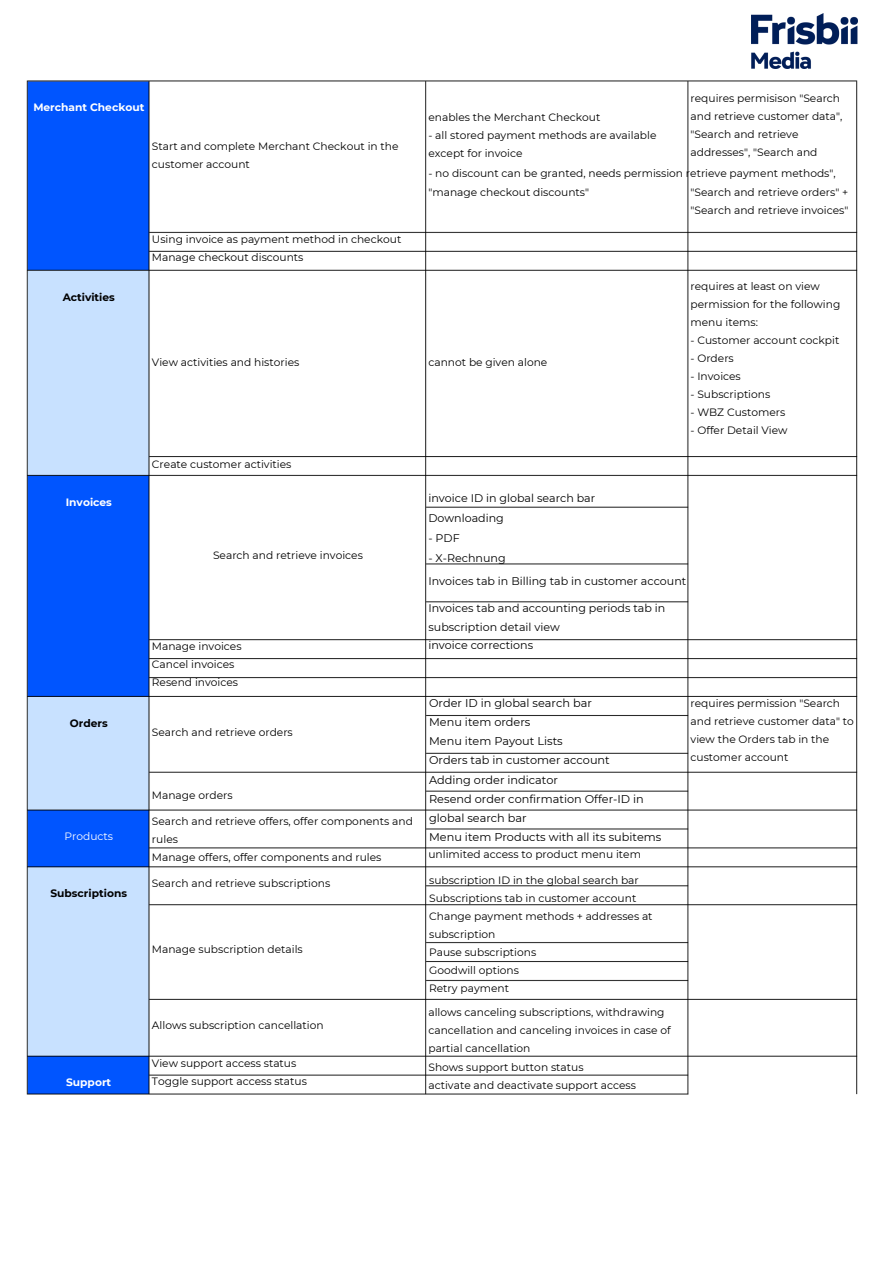
<style>
.page{position:relative;width:894px;height:1264px;background:#fff}
.page>*{position:absolute;margin:0;border:0;box-sizing:border-box;transform-origin:0 0}
.t1{font:11.25px/19px "Montserrat";color:#000}
.t2{font:11.1px/20px "Montserrat";color:#000}
.t3{font:10.65px/18px "Montserrat";color:#000}
.t4{font:700 10.65px "Montserrat";color:#fff}
.t5{font:700 10.65px "Montserrat";color:#000}
.t6{font:10.65px "Montserrat";color:#fff}
</style>
<div class="page">
<img style="left:26px;top:80px;width:832px;height:1015px">
<img style="left:751px;top:13px;width:106px;height:55px">
<h1 class="t4" style="left:33px;top:101px;width:112px">Merchant Checkout</h1>
<h1 class="t3" style="left:152px;top:137px;width:248px">Start and complete Merchant Checkout in the</h1>
<p class="t3" style="left:152px;top:155px;width:99px">customer account</p>
<p class="t5" style="left:63px;top:290px;width:54px">Activities</p>
<p class="t3" style="left:152px;top:230px;width:251px">Using invoice as payment method in checkout<br>Manage checkout discounts</p>
<p class="t3" style="left:152px;top:353px;width:149px">View activities and histories</p>
<h1 class="t4" style="left:66px;top:495px;width:48px">Invoices</h1>
<p class="t3" style="left:152px;top:455px;width:141px">Create customer activities</p>
<p class="t3" style="left:213px;top:546px;width:151px">Search and retrieve invoices</p>
<p class="t5" style="left:70px;top:716px;width:39px">Orders</p>
<p class="t6" style="left:64px;top:830px;width:50px">Products</p>
<p class="t5" style="left:50px;top:886px;width:78px">Subscriptions</p>
<p class="t3" style="left:152px;top:637px;width:91px">Manage invoices<br>Cancel invoices<br>Resend invoices</p>
<p class="t3" style="left:152px;top:723px;width:142px">Search and retrieve orders</p>
<h1 class="t3" style="left:152px;top:786px;width:82px">Manage orders</h1>
<h1 class="t3" style="left:152px;top:812px;width:262px">Search and retrieve offers, offer components and</h1>
<h1 class="t3" style="left:152px;top:830px;width:28px">rules</h1>
<p class="t3" style="left:152px;top:848px;width:231px">Manage offers, offer components and rules</p>
<p class="t3" style="left:152px;top:874px;width:180px">Search and retrieve subscriptions</p>
<h1 class="t3" style="left:152px;top:940px;width:152px">Manage subscription details</h1>
<p class="t4" style="left:66px;top:1075px;width:47px">Support</p>
<p class="t3" style="left:152px;top:1015px;width:173px">Allows subscription cancellation</p>
<p class="t3" style="left:152px;top:1053px;width:156px">View support access status<br>Toggle support access status</p>
<p class="t3" style="left:690px;top:89px;width:153px">requires permisison "Search and retrieve customer data", "Search and retrieve addresses", "Search and</p>
<p class="t3" style="left:428px;top:108px;width:173px">enables the Merchant Checkout</p>
<p class="t3" style="left:428px;top:126px;width:229px">- all stored payment methods are available except for invoice</p>
<p class="t3" style="left:428px;top:164px;width:408px">- no discount can be granted, needs permission retrieve payment methods",</p>
<p class="t3" style="left:428px;top:183px;width:162px">"manage checkout discounts"</p>
<p class="t3" style="left:690px;top:183px;width:159px">"Search and retrieve orders" + "Search and retrieve invoices"</p>
<p class="t3" style="left:428px;top:353px;width:120px">cannot be given alone</p>
<p class="t3" style="left:690px;top:277px;width:151px">requires at least on view permission for the following menu items:</p>
<p class="t3" style="left:690px;top:331px;width:150px">- Customer account cockpit</p>
<p class="t3" style="left:690px;top:349px;width:45px">- Orders</p>
<p class="t3" style="left:690px;top:367px;width:52px">- Invoices</p>
<p class="t3" style="left:690px;top:385px;width:81px">- Subscriptions</p>
<p class="t3" style="left:690px;top:403px;width:96px">- WBZ Customers</p>
<p class="t3" style="left:690px;top:421px;width:99px">- Offer Detail View</p>
<p class="t2" style="left:428px;top:488px;width:168px">invoice ID in global search bar<br>Downloading</p>
<p class="t2" style="left:428px;top:527px;width:33px">- PDF</p>
<p class="t2" style="left:428px;top:547px;width:79px">- X-Rechnung</p>
<p class="t2" style="left:428px;top:571px;width:259px">Invoices tab in Billing tab in customer account</p>
<p class="t2" style="left:428px;top:598px;width:238px">Invoices tab and accounting periods tab in</p>
<p class="t2" style="left:428px;top:616px;width:133px">subscription detail view</p>
<p class="t2" style="left:428px;top:635px;width:106px">invoice corrections</p>
<p class="t1" style="left:429px;top:693px;width:164px">Order ID in global search bar</p>
<p class="t1" style="left:429px;top:712px;width:103px">Menu item orders</p>
<p class="t1" style="left:429px;top:731px;width:135px">Menu item Payout Lists</p>
<p class="t1" style="left:429px;top:751px;width:182px">Orders tab in customer account</p>
<p class="t1" style="left:429px;top:770px;width:130px">Adding order indicator</p>
<p class="t1" style="left:429px;top:789px;width:216px">Resend order confirmation Offer-ID in global search bar</p>
<p class="t1" style="left:429px;top:827px;width:234px">Menu item Products with all its subitems</p>
<p class="t3" style="left:428px;top:845px;width:214px">unlimited access to product menu item</p>
<p class="t3" style="left:429px;top:870px;width:225px">subscription ID in the global search bar<br>Subscriptions tab in customer account<br>Change payment methods + addresses at</p>
<p class="t3" style="left:429px;top:924px;width:68px">subscription</p>
<p class="t3" style="left:429px;top:942px;width:109px">Pause subscriptions</p>
<p class="t3" style="left:429px;top:960px;width:91px">Goodwill options</p>
<p class="t3" style="left:429px;top:978px;width:81px">Retry payment</p>
<p class="t3" style="left:428px;top:1003px;width:244px">allows canceling subscriptions, withdrawing cancellation and canceling invoices in case of partial cancellation</p>
<p class="t3" style="left:428px;top:1058px;width:156px">Shows support button status</p>
<p class="t3" style="left:428px;top:1076px;width:209px">activate and deactivate support access</p>
<p class="t3" style="left:690px;top:694px;width:165px">requires permission "Search and retrieve customer data" to view the Orders tab in the customer account</p>
</div>
